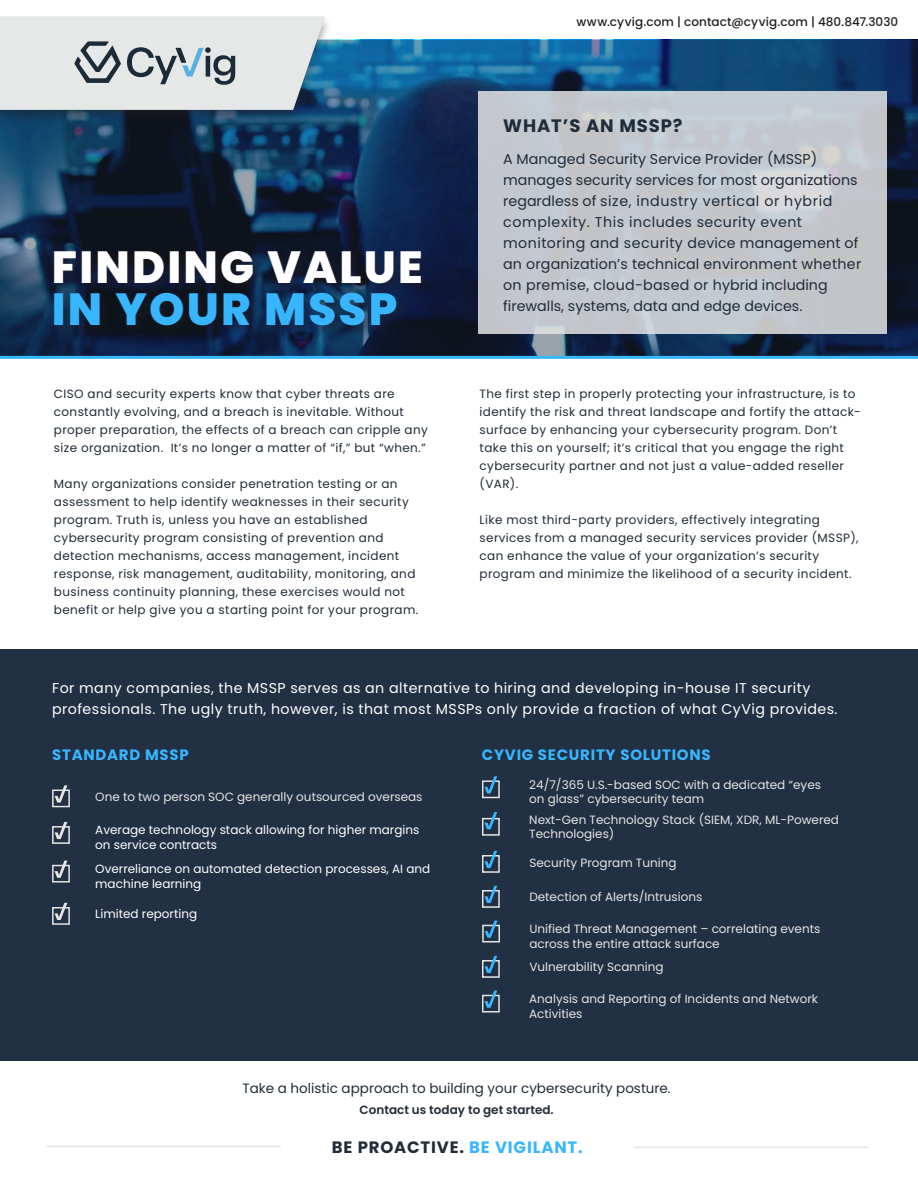
<style>
.page{position:relative;width:918px;height:1188px;background:#fff}
.page>*{position:absolute;margin:0;border:0;box-sizing:border-box;transform-origin:0 0}
._10_14_-_Left_Justif{font:800 45px/42px "Poppins";letter-spacing:.05em;color:#fff}
._10_14_-_Left_Justif-2{font:700 18px "Poppins";letter-spacing:.05em;color:#202c39}
._10_14_-_Left_Justif-3{font:700 16.5px "Poppins";letter-spacing:.05em;color:#202c39}
._10_14_-_Left_Justif-4{font:700 15px "Poppins";letter-spacing:.05em;color:#38b6ff}
._10_14_-_Left_Justif-5{font:14.25px/21px "Poppins";letter-spacing:.01em;color:#202c39}
._10_14_-_Left_Justif-6{font:14.25px/21px "Poppins";letter-spacing:.03em;color:#fff}
._10_14_-_Left_Justif-7{font:13.5px "Poppins";color:#202c39}
._10_14_-_Left_Justif-8{font:12px/18px "Poppins";letter-spacing:.03em;color:#202c39}
._10_14_-_Left_Justif-9{font:12px/14.4px "Poppins";color:#e5e5e5}
._10_14_-_Left_Justif-10{font:12px/14.4px "Poppins";color:#fff}
._10_14_-_Left{font:500 12px "Poppins";letter-spacing:.01em;color:#231f20}
._10_14_-_Left_Justif-11{font:600 12px "Poppins";color:#202c39}
.s1{color:#38b5ff}
.s2{color:#38b6ff}
</style>
<div class="page">
<svg style="left:0;top:40px;width:918px;height:316px;background:#133557"></svg>
<hr style="left:0;top:356px;width:918px;height:3px;background:#38b6ff">
<div style="left:0;top:15px;width:333px;height:110px;background:#231f20;opacity:.4"></div>
<div style="left:0;top:649px;width:918px;height:412px;background:#213042"></div>
<hr style="left:46px;top:1146px;width:235px;height:1px;background:#e5e5e5">
<hr style="left:634px;top:1147px;width:234px;height:1px;background:#e5e5e5">
<div style="left:51px;top:248px;width:383px;height:89px;background:#231f20;opacity:.4"></div>
<div style="left:479px;top:91px;width:408px;height:243px;background:#c3c7cd"></div>
<svg style="left:0;top:16px;width:325px;height:94px;background:#cfd6d8"></svg>
<div style="left:482px;top:780px;width:18px;height:18px;border:2px solid #e5e5e5"></div>
<svg style="left:484px;top:776px;width:13px;height:17px"></svg>
<div style="left:482px;top:818px;width:18px;height:18px;border:2px solid #e5e5e5"></div>
<svg style="left:484px;top:812px;width:13px;height:17px"></svg>
<div style="left:482px;top:855px;width:18px;height:18px;border:2px solid #e5e5e5"></div>
<svg style="left:484px;top:851px;width:13px;height:17px"></svg>
<div style="left:482px;top:890px;width:18px;height:18px;border:2px solid #e5e5e5"></div>
<svg style="left:484px;top:886px;width:13px;height:17px"></svg>
<div style="left:482px;top:925px;width:18px;height:18px;border:2px solid #e5e5e5"></div>
<svg style="left:485px;top:921px;width:13px;height:17px"></svg>
<div style="left:482px;top:960px;width:18px;height:18px;border:2px solid #e5e5e5"></div>
<svg style="left:484px;top:956px;width:13px;height:17px"></svg>
<div style="left:482px;top:995px;width:18px;height:18px;border:2px solid #e5e5e5"></div>
<svg style="left:484px;top:991px;width:13px;height:17px"></svg>
<div style="left:52px;top:790px;width:18px;height:17px;border:2px solid #e5e5e5"></div>
<svg style="left:55px;top:785px;width:12px;height:18px"></svg>
<div style="left:52px;top:826px;width:18px;height:18px;border:2px solid #e5e5e5"></div>
<svg style="left:55px;top:822px;width:12px;height:17px"></svg>
<div style="left:52px;top:865px;width:18px;height:18px;border:2px solid #e5e5e5"></div>
<svg style="left:55px;top:861px;width:12px;height:17px"></svg>
<div style="left:52px;top:907px;width:18px;height:18px;border:2px solid #e5e5e5"></div>
<svg style="left:55px;top:903px;width:12px;height:17px"></svg>
<p class="_10_14_-_Left_Justif" style="left:52px;top:247px;width:372px">FINDING VALUE<br><span class="s1">IN YOUR MSSP</span></p>
<p class="_10_14_-_Left_Justif-8" style="left:54px;top:385px;width:375px">CISO and security experts know that cyber threats are constantly evolving, and a breach is inevitable. Without proper preparation, the effects of a breach can cripple any size organization. It’s no longer a matter of “if,” but “when.”</p>
<p class="_10_14_-_Left_Justif-8" style="left:54px;top:475px;width:366px">Many organizations consider penetration testing or an assessment to help identify weaknesses in their security program. Truth is, unless you have an established cybersecurity program consisting of prevention and detection mechanisms, access management, incident response, risk management, auditability, monitoring, and business continuity planning, these exercises would not benefit or help give you a starting point for your program.</p>
<p class="_10_14_-_Left" style="left:577px;top:15px;width:323px">www.cyvig.com | contact@cyvig.com | 480.847.3030</p>
<p class="_10_14_-_Left_Justif-2" style="left:503px;top:115px;width:181px">WHAT’S AN MSSP?</p>
<p class="_10_14_-_Left_Justif-5" style="left:503px;top:148px;width:360px">A Managed Security Service Provider (MSSP) manages security services for most organizations regardless of size, industry vertical or hybrid complexity. This includes security event monitoring and security device management of an organization’s technical environment whether on premise, cloud-based or hybrid including firewalls, systems, data and edge devices.</p>
<p class="_10_14_-_Left_Justif-8" style="left:480px;top:385px;width:383px">The first step in properly protecting your infrastructure, is to identify the risk and threat landscape and fortify the attack&shy;surface by enhancing your cybersecurity program. Don’t take this on yourself; it’s critical that you engage the right cybersecurity partner and not just a value-added reseller (VAR).</p>
<p class="_10_14_-_Left_Justif-8" style="left:480px;top:511px;width:380px">Like most third-party providers, effectively integrating services from a managed security services provider (MSSP), can enhance the value of your organization’s security program and minimize the likelihood of a security incident.</p>
<p class="_10_14_-_Left_Justif-6" style="left:52px;top:678px;width:787px">For many companies, the MSSP serves as an alternative to hiring and developing in-house IT security professionals. The ugly truth, however, is that most MSSPs only provide a fraction of what CyVig provides.</p>
<p class="_10_14_-_Left_Justif-4" style="left:52px;top:746px;width:138px">STANDARD MSSP</p>
<p class="_10_14_-_Left_Justif-4" style="left:482px;top:746px;width:230px">CYVIG SECURITY SOLUTIONS</p>
<p class="_10_14_-_Left_Justif-9" style="left:529px;top:778px;width:293px">24/7/365 U.S.-based SOC with a dedicated “eyes</p>
<p class="_10_14_-_Left_Justif-9" style="left:529px;top:792px;width:176px">on glass” cybersecurity team</p>
<p class="_10_14_-_Left_Justif-9" style="left:529px;top:812px;width:311px">Next-Gen Technology Stack (SIEM, XDR, ML-Powered<br>Technologies)</p>
<p class="_10_14_-_Left_Justif-9" style="left:529px;top:855px;width:149px">Security Program Tuning</p>
<p class="_10_14_-_Left_Justif-9" style="left:529px;top:890px;width:175px">Detection of Alerts/Intrusions</p>
<p class="_10_14_-_Left_Justif-9" style="left:529px;top:922px;width:292px">Unified Threat Management – correlating events across the entire attack surface</p>
<p class="_10_14_-_Left_Justif-9" style="left:529px;top:960px;width:136px">Vulnerability Scanning</p>
<p class="_10_14_-_Left_Justif-9" style="left:529px;top:992px;width:290px">Analysis and Reporting of Incidents and Network<br>Activities</p>
<p class="_10_14_-_Left_Justif-9" style="left:95px;top:789px;width:329px">One to two person SOC generally outsourced overseas</p>
<p class="_10_14_-_Left_Justif-10" style="left:95px;top:823px;width:326px">Average technology stack allowing for higher margins on service contracts</p>
<p class="_10_14_-_Left_Justif-10" style="left:95px;top:862px;width:337px">Overreliance on automated detection processes, AI and machine learning</p>
<p class="_10_14_-_Left_Justif-10" style="left:95px;top:907px;width:103px">Limited reporting</p>
<p class="_10_14_-_Left_Justif-7" style="left:243px;top:1081px;width:430px">Take a holistic approach to building your cybersecurity posture.</p>
<p class="_10_14_-_Left_Justif-11" style="left:360px;top:1103px;width:196px">Contact us today to get started.</p>
<p class="_10_14_-_Left_Justif-3" style="left:332px;top:1138px;width:252px">BE PROACTIVE. <span class="s2">BE VIGILANT.</span></p>
</div>
